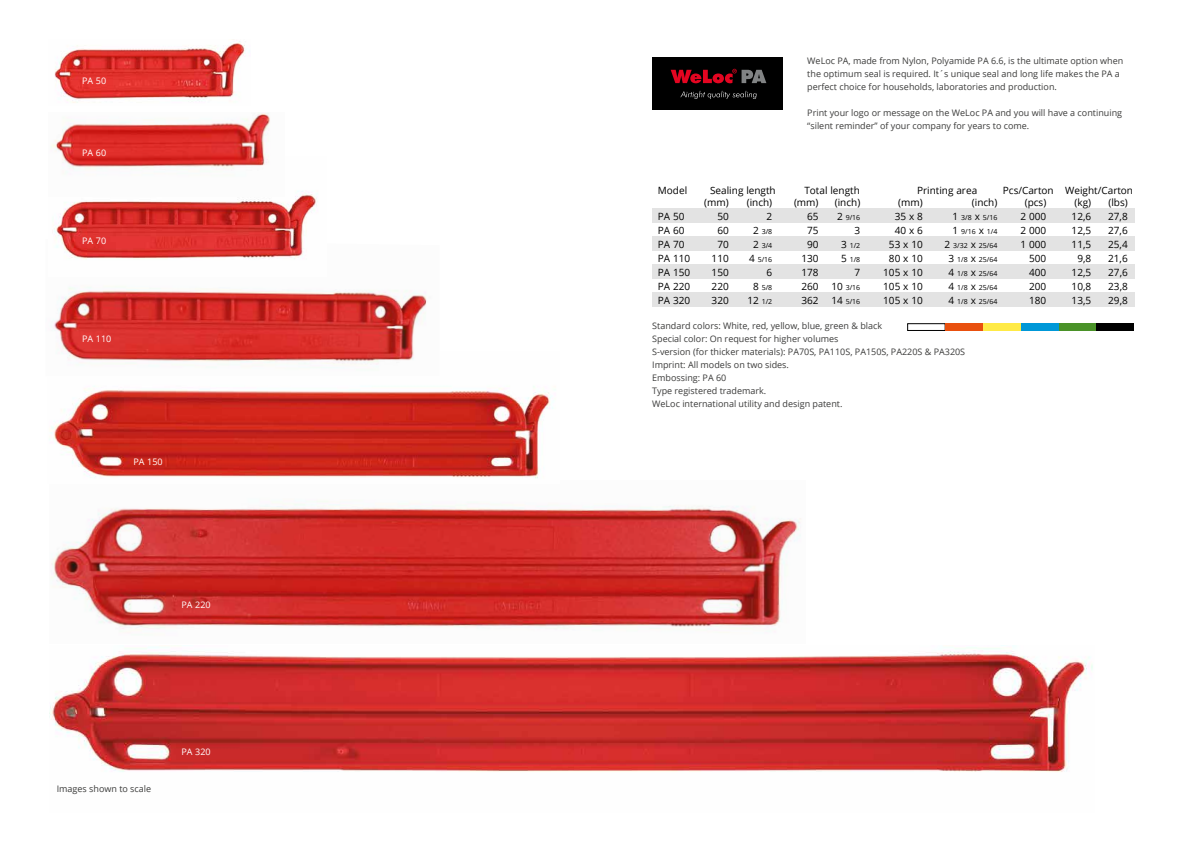
<style>
.page{position:relative;width:1191px;height:842px;background:#fff}
.page>*{position:absolute;margin:0;border:0;box-sizing:border-box;transform-origin:0 0}
.t1{font:10px "Open Sans";color:#000}
.t2{font:9px/13px "Open Sans";color:#3c3c3b}
.t3{font:9px "Open Sans";color:#fff}
.t4{font:7px "Open Sans";color:#000}
.s1{font-size:10px}
</style>
<div class="page">
<img style="left:50px;top:645px;width:1043px;height:127px">
<img style="left:51px;top:501px;width:750px;height:132px">
<img style="left:49px;top:386px;width:504px;height:93px">
<img style="left:53px;top:287px;width:374px;height:81px">
<img style="left:54px;top:191px;width:264px;height:69px">
<img style="left:51px;top:112px;width:234px;height:84px">
<img style="left:54px;top:39px;width:196px;height:64px">
<div style="left:907px;top:323px;width:38px;height:8px;background:#fff;border:1px solid #000"></div>
<div style="left:945px;top:323px;width:38px;height:8px;background:#e9500e"></div>
<div style="left:983px;top:323px;width:38px;height:8px;background:#ffea46"></div>
<div style="left:1021px;top:323px;width:37px;height:8px;background:#0098d8"></div>
<div style="left:1058px;top:323px;width:38px;height:8px;background:#4a9228"></div>
<div style="left:1096px;top:323px;width:38px;height:8px;background:#000"></div>
<div style="left:652px;top:208px;width:482px;height:14px;background:#e3e3e3"></div>
<div style="left:652px;top:237px;width:482px;height:14px;background:#e3e3e3"></div>
<div style="left:652px;top:265px;width:482px;height:14px;background:#e3e3e3"></div>
<div style="left:652px;top:293px;width:482px;height:14px;background:#e3e3e3"></div>
<div style="left:652px;top:57px;width:131px;height:53px;background:#000"></div>
<svg style="left:670px;top:69px;width:96px;height:14px"></svg>
<svg style="left:680px;top:91px;width:76px;height:8px"></svg>
<p class="t3" style="left:82px;top:75px;width:25px">PA 50</p>
<p class="t3" style="left:82px;top:147px;width:25px">PA 60</p>
<p class="t3" style="left:82px;top:235px;width:25px">PA 70</p>
<p class="t3" style="left:82px;top:333px;width:31px">PA 110</p>
<p class="t3" style="left:134px;top:456px;width:31px">PA 150</p>
<p class="t3" style="left:181px;top:598px;width:31px">PA 220</p>
<p class="t2" style="left:57px;top:782px;width:96px">Images shown to scale</p>
<p class="t3" style="left:181px;top:746px;width:31px">PA 320</p>
<p class="t2" style="left:807px;top:54px;width:317px">WeLoc PA, made from Nylon, Polyamide PA 6.6, is the ultimate option when the optimum seal is required. It´s unique seal and long life makes the PA a perfect choice for households, laboratories and production.</p>
<p class="t2" style="left:807px;top:106px;width:316px">Print your logo or message on the WeLoc PA and you will have a continuing “silent reminder” of your company for years to come.</p>
<p class="t1" style="left:658px;top:184px;width:31px">Model</p>
<p class="t1" style="left:710px;top:184px;width:67px">Sealing length</p>
<p class="t1" style="left:804px;top:184px;width:57px">Total length</p>
<p class="t1" style="left:917px;top:184px;width:62px">Printing area</p>
<p class="t1" style="left:1003px;top:184px;width:132px">Pcs/Carton Weight/Carton</p>
<p class="t1" style="left:704px;top:196px;width:26px">(mm)</p>
<p class="t1" style="left:746px;top:196px;width:27px">(inch)</p>
<p class="t1" style="left:794px;top:196px;width:68px">(mm) (inch)</p>
<p class="t1" style="left:898px;top:196px;width:26px">(mm)</p>
<p class="t1" style="left:971px;top:196px;width:27px">(inch)</p>
<p class="t1" style="left:1024px;top:196px;width:23px">(pcs)</p>
<p class="t1" style="left:1074px;top:196px;width:55px">(kg) (lbs)</p>
<p class="t1" style="left:658px;top:210px;width:28px">PA 50</p>
<p class="t1" style="left:717px;top:210px;width:13px">50</p>
<p class="t1" style="left:766px;top:210px;width:7px">2</p>
<p class="t1" style="left:807px;top:210px;width:13px">65</p>
<p class="t4" style="left:837px;top:213px;width:25px"><span class="s1">2</span> 9/16</p>
<p class="t1" style="left:894px;top:210px;width:30px">35 x 8</p>
<p class="t4" style="left:952px;top:213px;width:46px"><span class="s1">1</span> 3/8 <span class="s1">x</span> 5/16</p>
<p class="t1" style="left:1020px;top:210px;width:27px">2 000</p>
<p class="t1" style="left:1071px;top:210px;width:21px">12,6</p>
<p class="t1" style="left:1108px;top:210px;width:21px">27,8</p>
<p class="t1" style="left:658px;top:224px;width:28px">PA 60</p>
<p class="t1" style="left:717px;top:224px;width:13px">60</p>
<p class="t4" style="left:753px;top:227px;width:21px"><span class="s1">2</span> 3/8</p>
<p class="t1" style="left:807px;top:224px;width:13px">75</p>
<p class="t1" style="left:854px;top:224px;width:7px">3</p>
<p class="t1" style="left:894px;top:224px;width:30px">40 x 6</p>
<p class="t4" style="left:952px;top:227px;width:46px"><span class="s1">1</span> 9/16 <span class="s1">x</span> 1/4</p>
<p class="t1" style="left:1020px;top:224px;width:27px">2 000</p>
<p class="t1" style="left:1071px;top:224px;width:21px">12,5</p>
<p class="t1" style="left:1108px;top:224px;width:21px">27,6</p>
<p class="t1" style="left:658px;top:238px;width:28px">PA 70</p>
<p class="t1" style="left:717px;top:238px;width:13px">70</p>
<p class="t4" style="left:753px;top:241px;width:21px"><span class="s1">2</span> 3/4</p>
<p class="t1" style="left:807px;top:238px;width:13px">90</p>
<p class="t4" style="left:841px;top:241px;width:21px"><span class="s1">3</span> 1/2</p>
<p class="t1" style="left:889px;top:238px;width:35px">53 x 10</p>
<p class="t4" style="left:944px;top:241px;width:54px"><span class="s1">2</span> 3/32 <span class="s1">x</span> 25/64</p>
<p class="t1" style="left:1020px;top:238px;width:27px">1 000</p>
<p class="t1" style="left:1071px;top:238px;width:21px">11,5</p>
<p class="t1" style="left:1108px;top:238px;width:21px">25,4</p>
<p class="t1" style="left:658px;top:252px;width:34px">PA 110</p>
<p class="t1" style="left:711px;top:252px;width:19px">110</p>
<p class="t4" style="left:749px;top:255px;width:25px"><span class="s1">4</span> 5/16</p>
<p class="t1" style="left:801px;top:252px;width:19px">130</p>
<p class="t4" style="left:841px;top:255px;width:21px"><span class="s1">5</span> 1/8</p>
<p class="t1" style="left:889px;top:252px;width:35px">80 x 10</p>
<p class="t4" style="left:948px;top:255px;width:50px"><span class="s1">3</span> 1/8 <span class="s1">x</span> 25/64</p>
<p class="t1" style="left:1029px;top:252px;width:19px">500</p>
<p class="t1" style="left:1077px;top:252px;width:15px">9,8</p>
<p class="t1" style="left:1108px;top:252px;width:21px">21,6</p>
<p class="t1" style="left:658px;top:266px;width:34px">PA 150</p>
<p class="t1" style="left:711px;top:266px;width:19px">150</p>
<p class="t1" style="left:766px;top:266px;width:7px">6</p>
<p class="t1" style="left:801px;top:266px;width:19px">178</p>
<p class="t1" style="left:854px;top:266px;width:7px">7</p>
<p class="t1" style="left:883px;top:266px;width:41px">105 x 10</p>
<p class="t4" style="left:948px;top:269px;width:50px"><span class="s1">4</span> 1/8 <span class="s1">x</span> 25/64</p>
<p class="t1" style="left:1029px;top:266px;width:19px">400</p>
<p class="t1" style="left:1071px;top:266px;width:21px">12,5</p>
<p class="t1" style="left:1108px;top:266px;width:21px">27,6</p>
<p class="t1" style="left:658px;top:280px;width:34px">PA 220</p>
<p class="t1" style="left:711px;top:280px;width:19px">220</p>
<p class="t4" style="left:753px;top:283px;width:21px"><span class="s1">8</span> 5/8</p>
<p class="t1" style="left:801px;top:280px;width:19px">260</p>
<p class="t4" style="left:831px;top:283px;width:30px"><span class="s1">10</span> 3/16</p>
<p class="t1" style="left:883px;top:280px;width:41px">105 x 10</p>
<p class="t4" style="left:948px;top:283px;width:50px"><span class="s1">4</span> 1/8 <span class="s1">x</span> 25/64</p>
<p class="t1" style="left:1029px;top:280px;width:19px">200</p>
<p class="t1" style="left:1071px;top:280px;width:21px">10,8</p>
<p class="t1" style="left:1108px;top:280px;width:21px">23,8</p>
<p class="t1" style="left:658px;top:294px;width:34px">PA 320</p>
<p class="t1" style="left:711px;top:294px;width:19px">320</p>
<p class="t4" style="left:747px;top:297px;width:26px"><span class="s1">12</span> 1/2</p>
<p class="t1" style="left:801px;top:294px;width:19px">362</p>
<p class="t4" style="left:831px;top:297px;width:30px"><span class="s1">14</span> 5/16</p>
<p class="t1" style="left:883px;top:294px;width:41px">105 x 10</p>
<p class="t4" style="left:948px;top:297px;width:50px"><span class="s1">4</span> 1/8 <span class="s1">x</span> 25/64</p>
<p class="t1" style="left:1029px;top:294px;width:19px">180</p>
<p class="t1" style="left:1071px;top:294px;width:21px">13,5</p>
<p class="t1" style="left:1108px;top:294px;width:21px">29,8</p>
<p class="t2" style="left:652px;top:319px;width:314px">Standard colors: White, red, yellow, blue, green &amp; black<br>Special color: On request for higher volumes<br>S-version (for thicker materials): PA70S, PA110S, PA150S, PA220S &amp; PA320S Imprint: All models on two sides.<br>Embossing: PA 60<br>Type registered trademark.<br>WeLoc international utility and design patent.</p>
</div>
